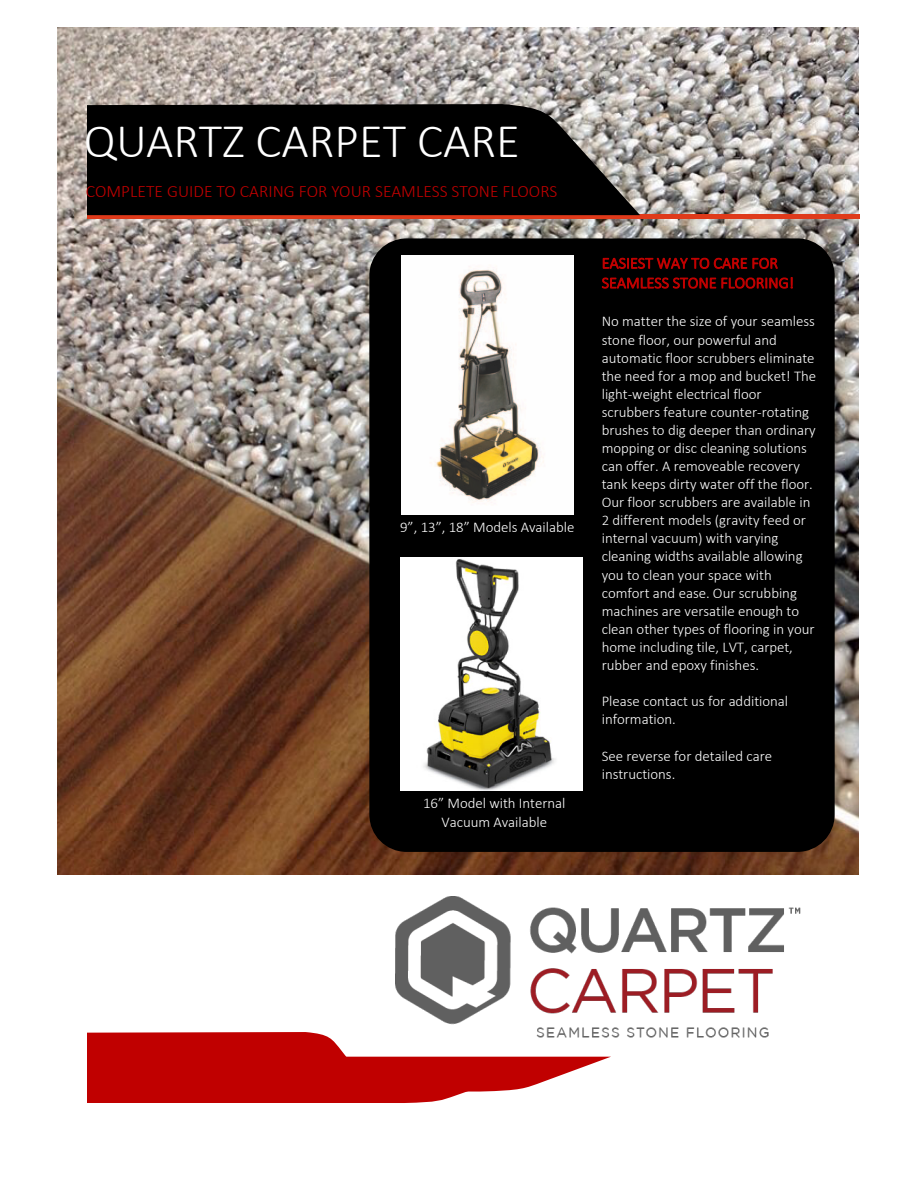
<style>
.page{position:relative;width:918px;height:1188px;background:#fff}
.page>*{position:absolute;margin:0;border:0;box-sizing:border-box;transform-origin:0 0}
.t1{font:300 48.45px "Calibri";color:#fff}
.t2{font:300 17.4px "Calibri";color:#c00000}
.t3{font:300 15.9px/19.6px "Calibri";color:#c00000}
.t4{font:300 14.85px/18.1px "Calibri";color:#fff}
</style>
<div class="page">
<img style="left:58px;top:27px;width:801px;height:848px">
<svg style="left:87px;top:215px;width:772px;height:4px;fill:#df3a1a"></svg>
<div style="left:369px;top:238px;width:466px;height:614px;background:#000;border-radius:37px"></div>
<svg style="left:87px;top:104px;width:554px;height:111px;fill:#000"></svg>
<svg style="left:87px;top:1032px;width:524px;height:71px"></svg>
<img style="left:111px;top:665px;width:410px;height:1px">
<img style="left:361px;top:869px;width:470px;height:183px">
<img style="left:401px;top:256px;width:172px;height:259px">
<img style="left:400px;top:558px;width:183px;height:233px">
<h1 class="t1" style="left:84px;top:111px;width:438px">QUARTZ CARPET CARE</h1>
<p class="t2" style="left:86px;top:180px;width:473px">COMPLETE GUIDE TO CARING FOR YOUR SEAMLESS STONE FLOORS</p>
<p class="t4" style="left:400px;top:518px;width:176px">9”, 13”, 18” Models Available</p>
<p class="t4" style="left:423px;top:793px;width:144px;line-height:19.4px;text-align:center">16” Model with Internal<br>Vacuum Available</p>
<p class="t3" style="left:602px;top:253px;width:194px">EASIEST WAY TO CARE FOR<br>SEAMLESS STONE FLOORING!</p>
<p class="t4" style="left:602px;top:312px;width:216px">No matter the size of your seamless stone floor, our powerful and automatic floor scrubbers eliminate the need for a mop and bucket! The light-weight electrical floor scrubbers feature counter-rotating brushes to dig deeper than ordinary mopping or disc cleaning solutions can offer. A removeable recovery tank keeps dirty water off the floor.<br>Our floor scrubbers are available in 2 different models (gravity feed or internal vacuum) with varying cleaning widths available allowing you to clean your space with comfort and ease. Our scrubbing machines are versatile enough to clean other types of flooring in your home including tile, LVT, carpet, rubber and epoxy finishes.</p>
<p class="t4" style="left:602px;top:692px;width:188px">Please contact us for additional information.</p>
<p class="t4" style="left:602px;top:746px;width:172px">See reverse for detailed care instructions.</p>
</div>
